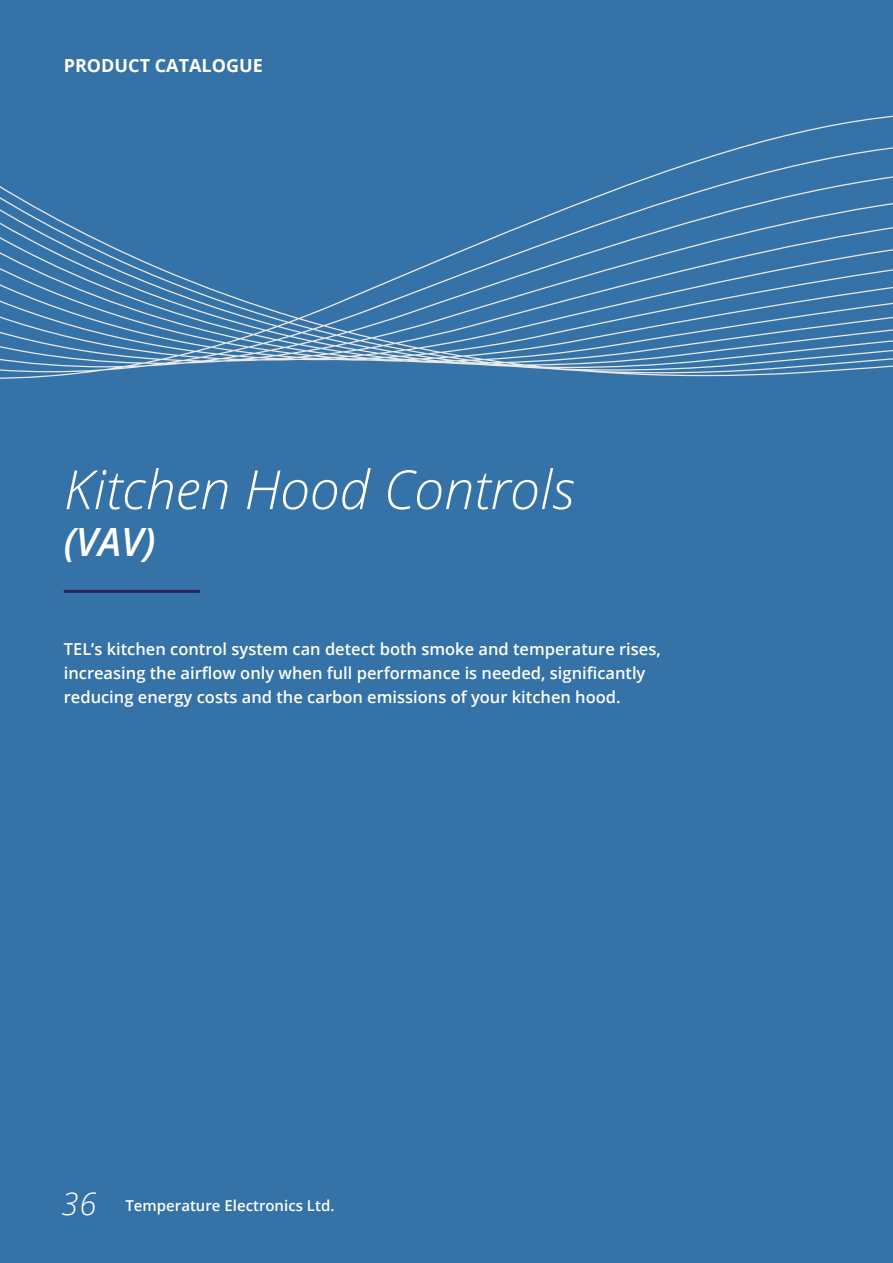
<style>
.page{position:relative;width:893px;height:1263px;background:#3472a7}
.page>*{position:absolute;margin:0;border:0;box-sizing:border-box;transform-origin:0 0}
.t1{font:italic 300 54px "Open Sans";color:#fff}
.t2{font:italic 600 39px "Open Sans";color:#fff}
.t3{font:700 18px "Open Sans";color:#fff}
.t4{font:600 16.5px/24px "Open Sans";color:#fff}
.t5{font:600 15px "Open Sans";color:#fff}
.s1{font-weight:300;font-style:italic;font-size:31.5px}
</style>
<div class="page">
<hr style="left:64px;top:590px;width:136px;height:3px;background:#2a245b">
<svg style="left:0;top:115px;width:893px;height:264px"></svg>
<p class="t3" style="left:64px;top:53px;width:200px">PRODUCT CATALOGUE</p>
<h1 class="t1" style="left:64px;top:452px;width:512px">Kitchen Hood Controls</h1>
<h2 class="t2" style="left:64px;top:515px;width:93px">(VAV)</h2>
<p class="t4" style="left:64px;top:637px;width:599px">TEL’s kitchen control system can detect both smoke and temperature rises, increasing the airflow only when full performance is needed, significantly reducing energy costs and the carbon emissions of your kitchen hood.</p>
<p class="t5" style="left:62px;top:1195px;width:274px"><span class="s1">36</span> Temperature Electronics Ltd.</p>
</div>
